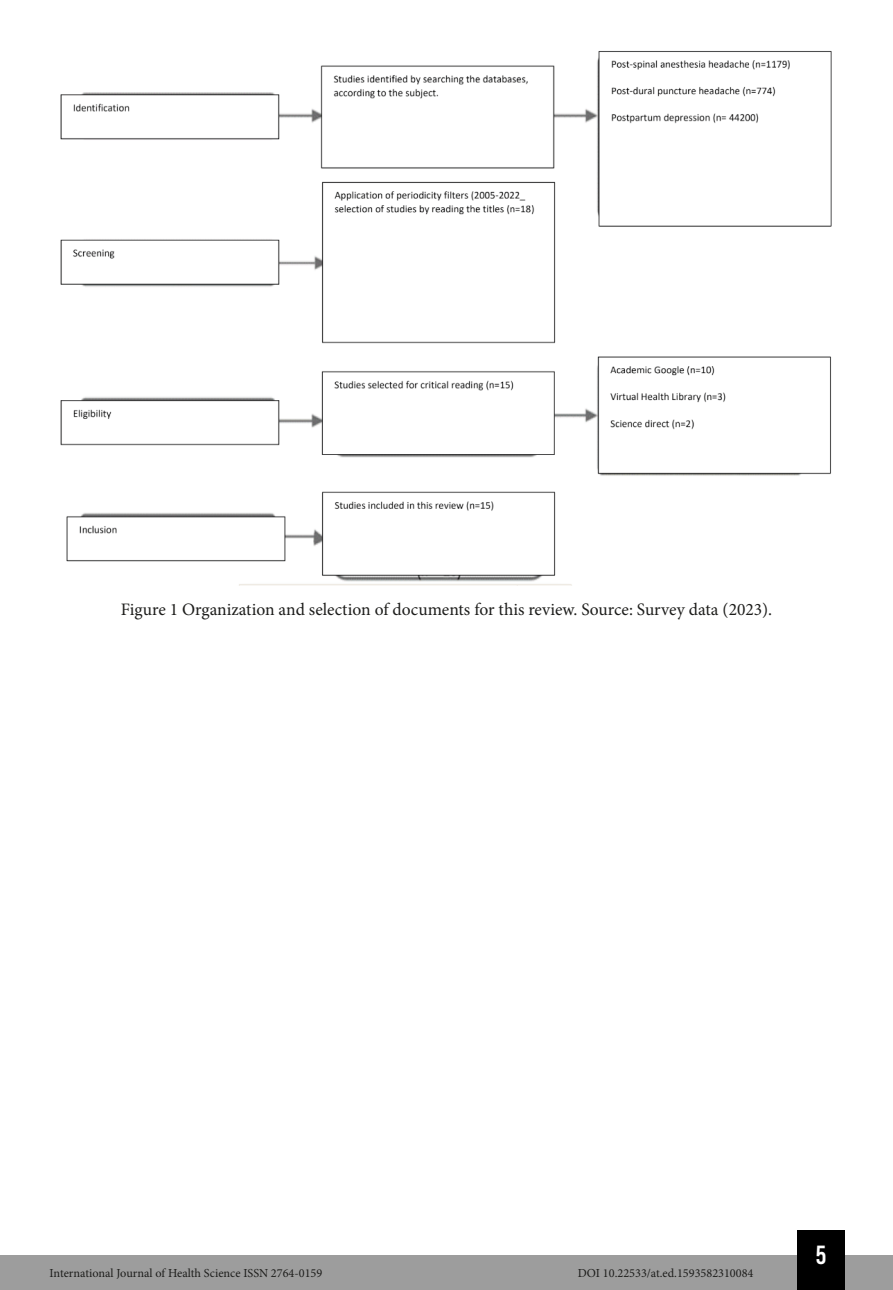
<style>
.page{position:relative;width:893px;height:1290px;background:#fff}
.page>*{position:absolute;margin:0;border:0;box-sizing:border-box;transform-origin:0 0}
.t1{font:26.25px "Bebas Kai";color:#fff}
.t2{font:17.5px "Minion Pro";color:#1d1d1b}
.t3{font:12.25px "Minion Pro";color:#1d1d1b}
</style>
<div class="page">
<div style="left:0;top:1255px;width:893px;height:35px;background:#9d9d9d"></div>
<div style="left:797px;top:1230px;width:48px;height:60px;background:#000"></div>
<img style="left:60px;top:51px;width:772px;height:535px">
<p class="t2" style="left:121px;top:598px;width:653px">Figure 1 Organization and selection of documents for this review. Source: Survey data (2023).</p>
<p class="t3" style="left:50px;top:1265px;width:274px">International Journal of Health Science ISSN 2764-0159</p>
<p class="t3" style="left:578px;top:1265px;width:177px">DOI 10.22533/at.ed.1593582310084</p>
<h1 class="t1" style="left:816px;top:1241px;width:12px">5</h1>
</div>
